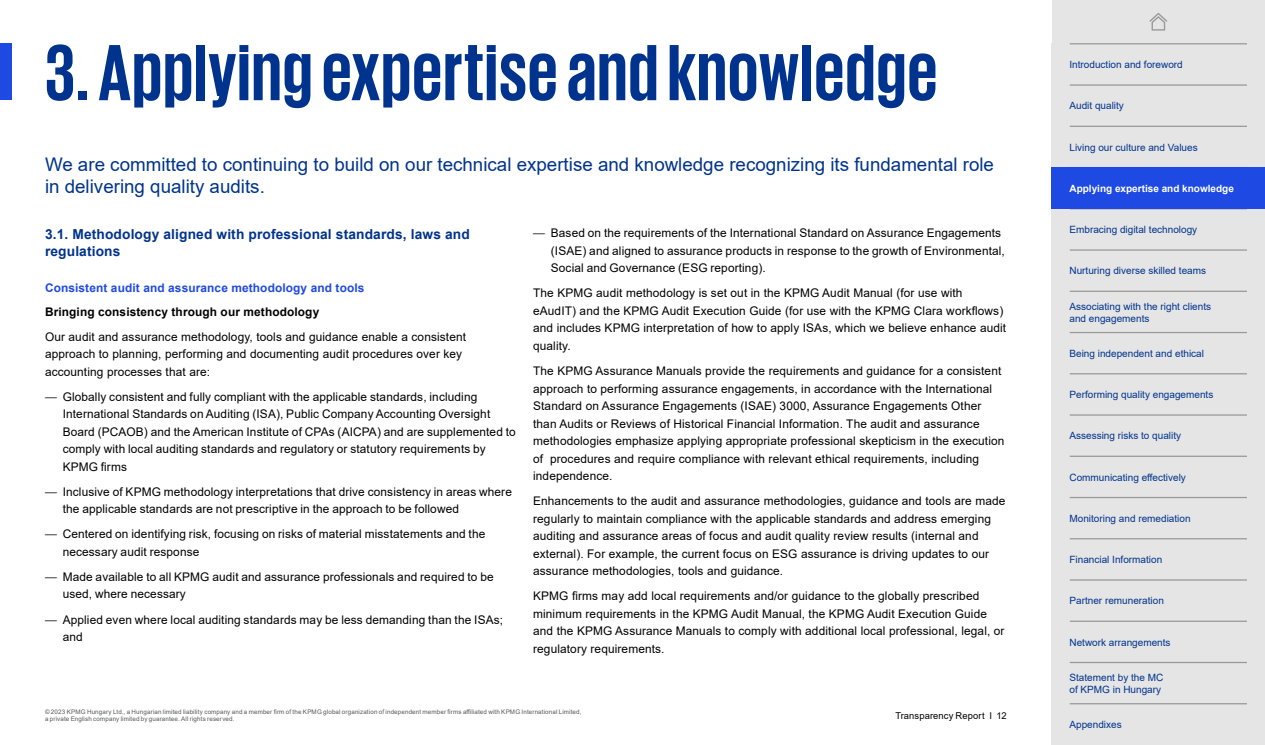
<style>
.page{position:relative;width:1265px;height:745px;background:#fff}
.page>*{position:absolute;margin:0;border:0;box-sizing:border-box;transform-origin:0 0}
.t1{font:700 81.25px "KPMG";letter-spacing:.01em;color:#00338d}
.t2{font:18.75px/22.5px "Arial";color:#00338d}
.t3{font:700 13.75px/17.5px "Arial";letter-spacing:.01em;color:#00338d}
.t4{font:11.88px/17.5px "Arial";letter-spacing:.01em;color:#000}
.t5{font:700 11.88px "Arial";letter-spacing:.01em;color:#1e49e2}
.t6{font:700 11.88px "Arial";letter-spacing:.01em;color:#000}
.t7{font:10px/12px "Arial";color:#00338d}
.t8{font:700 10px "Arial";color:#fff}
.t9{font:9.38px "Arial";letter-spacing:.01em;color:#000}
.t10{font:6.25px/7.5px "Arial";letter-spacing:.02em;color:#58595b}
.s1{font-family:"Univers LT Std";font-weight:300}
</style>
<div class="page">
<div style="left:1052px;top:0;width:213px;height:744px;background:#e5e5e5"></div>
<svg style="left:1149px;top:13px;width:18px;height:18px"></svg>
<hr style="left:1070px;top:43px;width:177px;height:1px;background:#989898">
<hr style="left:1070px;top:84px;width:177px;height:2px;background:#989898">
<hr style="left:1070px;top:126px;width:177px;height:1px;background:#989898">
<hr style="left:1070px;top:249px;width:177px;height:1px;background:#989898">
<hr style="left:1070px;top:290px;width:177px;height:2px;background:#989898">
<hr style="left:1070px;top:332px;width:177px;height:1px;background:#989898">
<hr style="left:1070px;top:373px;width:177px;height:1px;background:#989898">
<hr style="left:1070px;top:414px;width:177px;height:1px;background:#989898">
<hr style="left:1070px;top:455px;width:177px;height:1px;background:#989898">
<hr style="left:1070px;top:496px;width:177px;height:2px;background:#989898">
<hr style="left:1070px;top:537px;width:177px;height:2px;background:#989898">
<hr style="left:1070px;top:620px;width:177px;height:1px;background:#989898">
<hr style="left:1070px;top:661px;width:177px;height:1px;background:#989898">
<hr style="left:1070px;top:579px;width:177px;height:1px;background:#989898">
<hr style="left:1070px;top:702px;width:177px;height:2px;background:#989898">
<div style="left:1052px;top:167px;width:213px;height:42px;background:#1e49e2"></div>
<div style="left:0;top:43px;width:12px;height:57px;background:#1e49e2"></div>
<h1 class="t1" style="left:45px;top:32px;width:894px">3. Applying expertise and knowledge</h1>
<h2 class="t2" style="left:45px;top:152px;width:951px">We are committed to continuing to build on our technical expertise and knowledge recognizing its fundamental role in delivering quality audits.</h2>
<p class="t3" style="left:45px;top:225px;width:426px">3.1. Methodology aligned with professional standards, laws and regulations</p>
<p class="t5" style="left:45px;top:280px;width:321px">Consistent audit and assurance methodology and tools</p>
<p class="t6" style="left:45px;top:303px;width:276px">Bringing consistency through our methodology</p>
<p class="t4" style="left:45px;top:327px;width:423px">Our audit and assurance methodology, tools and guidance enable a consistent approach to planning, performing and documenting audit procedures over key accounting processes that are:</p>
<p class="t4" style="left:63px;top:387px;width:455px;text-indent:-18px"><span class="s1">—</span> Globally consistent and fully compliant with the applicable standards, including International Standards on Auditing (ISA), Public Company Accounting Oversight Board (PCAOB) and the American Institute of CPAs (AICPA) and are supplemented to comply with local auditing standards and regulatory or statutory requirements by KPMG firms</p>
<p class="t4" style="left:63px;top:482px;width:451px;text-indent:-18px"><span class="s1">—</span> Inclusive of KPMG methodology interpretations that drive consistency in areas where the applicable standards are not prescriptive in the approach to be followed</p>
<p class="t4" style="left:63px;top:525px;width:424px;text-indent:-18px"><span class="s1">—</span> Centered on identifying risk, focusing on risks of material misstatements and the necessary audit response</p>
<p class="t4" style="left:63px;top:567px;width:433px;text-indent:-18px"><span class="s1">—</span> Made available to all KPMG audit and assurance professionals and required to be used, where necessary</p>
<p class="t4" style="left:63px;top:610px;width:442px;text-indent:-18px"><span class="s1">—</span> Applied even where local auditing standards may be less demanding than the ISAs; and</p>
<p class="t4" style="left:551px;top:224px;width:456px;text-indent:-18px"><span class="s1">—</span> Based on the requirements of the International Standard on Assurance Engagements (ISAE) and aligned to assurance products in response to the growth of Environmental,<br>Social and Governance (ESG reporting).</p>
<p class="t4" style="left:533px;top:284px;width:475px">The KPMG audit methodology is set out in the KPMG Audit Manual (for use with eAudIT) and the KPMG Audit Execution Guide (for use with the KPMG Clara workflows) and includes KPMG interpretation of how to apply ISAs, which we believe enhance audit quality.</p>
<p class="t4" style="left:533px;top:362px;width:473px">The KPMG Assurance Manuals provide the requirements and guidance for a consistent approach to performing assurance engagements, in accordance with the International Standard on Assurance Engagements (ISAE) 3000, Assurance Engagements Other than Audits or Reviews of Historical Financial Information. The audit and assurance methodologies emphasize applying appropriate professional skepticism in the execution of procedures and require compliance with relevant ethical requirements, including independence.</p>
<p class="t4" style="left:533px;top:492px;width:474px">Enhancements to the audit and assurance methodologies, guidance and tools are made regularly to maintain compliance with the applicable standards and address emerging auditing and assurance areas of focus and audit quality review results (internal and external). For example, the current focus on ESG assurance is driving updates to our assurance methodologies, tools and guidance.</p>
<p class="t4" style="left:533px;top:587px;width:473px">KPMG firms may add local requirements and/or guidance to the globally prescribed minimum requirements in the KPMG Audit Manual, the KPMG Audit Execution Guide and the KPMG Assurance Manuals to comply with additional local professional, legal, or regulatory requirements.</p>
<p class="t10" style="left:45px;top:707px;width:538px">© 2023 KPMG Hungary Ltd., a Hungarian limited liability company and a member firm of the KPMG global organization of independent member firms affiliated with KPMG International Limited, a private English company limited by guarantee. All rights reserved.</p>
<p class="t9" style="left:896px;top:708px;width:113px">Transparency Report I 12</p>
<p class="t7" style="left:1069px;top:58px;width:115px">Introduction and foreword</p>
<p class="t7" style="left:1069px;top:100px;width:56px">Audit quality</p>
<p class="t7" style="left:1069px;top:141px;width:130px">Living our culture and Values</p>
<p class="t8" style="left:1069px;top:181px;width:166px">Applying expertise and knowledge</p>
<p class="t7" style="left:1069px;top:223px;width:129px">Embracing digital technology</p>
<p class="t7" style="left:1069px;top:264px;width:138px">Nurturing diverse skilled teams</p>
<p class="t7" style="left:1069px;top:300px;width:143px">Associating with the right clients and engagements</p>
<p class="t7" style="left:1069px;top:347px;width:136px">Being independent and ethical</p>
<p class="t7" style="left:1069px;top:388px;width:145px">Performing quality engagements</p>
<p class="t7" style="left:1069px;top:429px;width:113px">Assessing risks to quality</p>
<p class="t7" style="left:1069px;top:470px;width:118px">Communicating effectively</p>
<p class="t7" style="left:1069px;top:512px;width:123px">Monitoring and remediation</p>
<p class="t7" style="left:1069px;top:553px;width:94px">Financial Information</p>
<p class="t7" style="left:1069px;top:594px;width:96px">Partner remuneration</p>
<p class="t7" style="left:1069px;top:635px;width:103px">Network arrangements</p>
<p class="t7" style="left:1069px;top:670px;width:95px">Statement by the MC of KPMG in Hungary</p>
<p class="t7" style="left:1069px;top:718px;width:54px">Appendixes</p>
</div>
